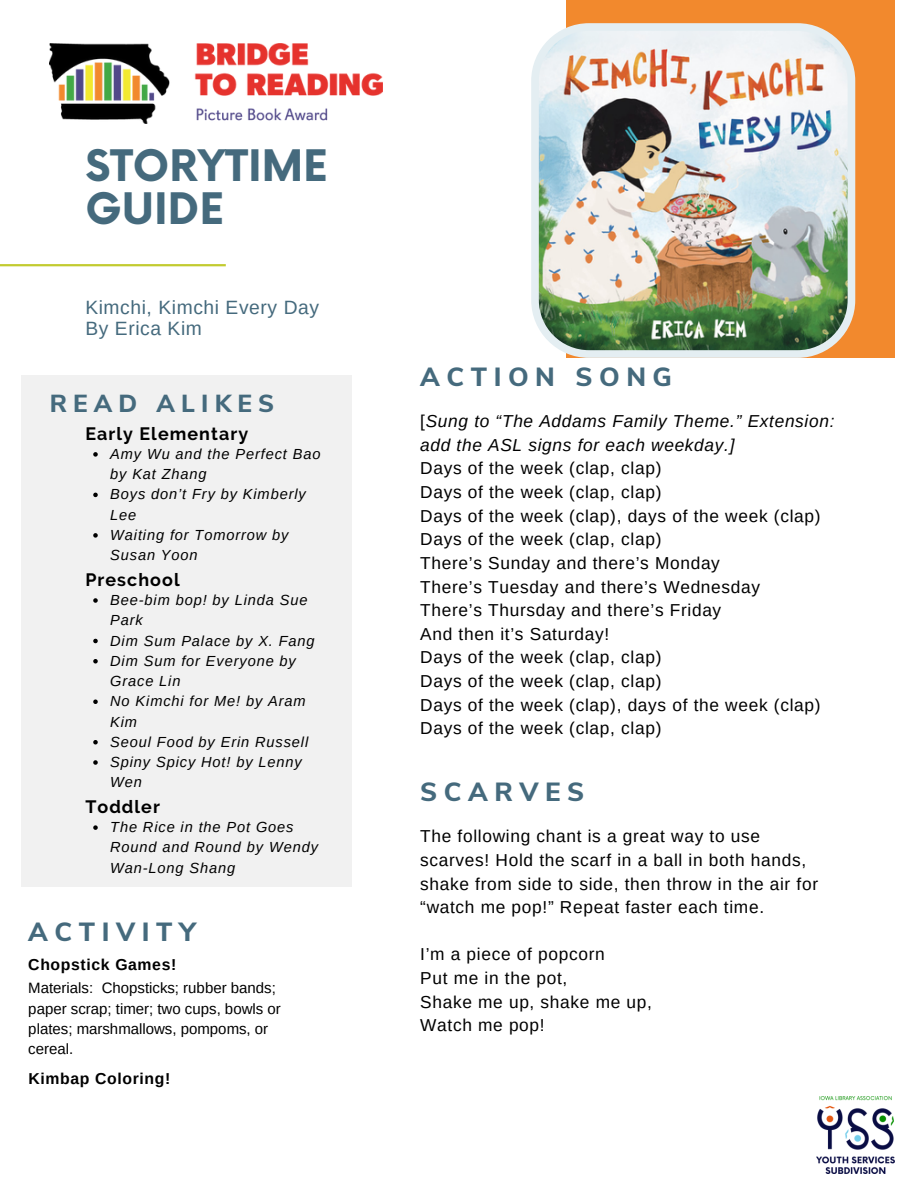
<style>
.page{position:relative;width:918px;height:1188px;background:#fff}
.page>*{position:absolute;margin:0;border:0;box-sizing:border-box;transform-origin:0 0}
.t1{font:700 42.3px/42.3px "Now";color:#456a7d}
.t2{font:800 26.25px "Nunito Sans";letter-spacing:.25em;color:#456a7d}
.t3{font:800 24.6px "Nunito Sans";letter-spacing:.25em;color:#456a7d}
.t4{font:19.2px/20.5px "Arimo";letter-spacing:.03em;color:#456a7d}
.t5{font:700 17.85px "Raleway";letter-spacing:.06em;color:#000}
.t6{font:17.25px/23.7px "Arimo";letter-spacing:.04em;color:#000}
.t7{font:700 15.75px "Arimo";letter-spacing:.04em;color:#000}
.t8{font:15px/20.2px "Arimo";color:#000}
.t9{font:italic 14.55px/20.2px "Arimo";letter-spacing:.06em;color:#000}
.s1{font-style:italic}
</style>
<div class="page">
<div style="left:566px;top:0;width:329px;height:358px;background:#f2892d"></div>
<div style="left:21px;top:375px;width:330px;height:511px;background:#f1f1f1"></div>
<hr style="left:0;top:264px;width:226px;height:2px;background:#c2cb30">
<img style="left:50px;top:43px;width:333px;height:80px">
<img style="left:816px;top:1096px;width:79px;height:78px">
<img style="left:531px;top:23px;width:324px;height:335px">
<svg style="left:93px;top:598px;width:5px;height:5px"></svg>
<svg style="left:93px;top:639px;width:5px;height:4px"></svg>
<svg style="left:93px;top:659px;width:5px;height:5px"></svg>
<svg style="left:93px;top:700px;width:5px;height:4px"></svg>
<svg style="left:93px;top:740px;width:5px;height:5px"></svg>
<svg style="left:93px;top:760px;width:5px;height:5px"></svg>
<svg style="left:93px;top:452px;width:5px;height:5px"></svg>
<svg style="left:93px;top:493px;width:5px;height:4px"></svg>
<svg style="left:93px;top:533px;width:5px;height:5px"></svg>
<svg style="left:93px;top:825px;width:5px;height:5px"></svg>
<p class="t1" style="left:85px;top:148px;width:244px">STORYTIME<br>GUIDE</p>
<p class="t4" style="left:85px;top:297px;width:235px">Kimchi, Kimchi Every Day<br>By Erica Kim</p>
<p class="t3" style="left:50px;top:387px;width:226px">READ ALIKES</p>
<p class="t9" style="left:110px;top:444px;width:212px">Amy Wu and the Perfect Bao by Kat Zhang</p>
<p class="t9" style="left:110px;top:484px;width:197px">Boys don’t Fry by Kimberly<br>Lee</p>
<p class="t9" style="left:110px;top:525px;width:180px">Waiting for Tomorrow by<br>Susan Yoon</p>
<h3 class="t5" style="left:85px;top:423px;width:164px">Early Elementary</h3>
<h3 class="t5" style="left:85px;top:570px;width:96px">Preschool</h3>
<p class="t9" style="left:110px;top:590px;width:199px">Bee-bim bop! by Linda Sue<br>Park</p>
<h2 class="t9" style="left:110px;top:630px;width:206px">Dim Sum Palace by X. Fang</h2>
<h3 class="t9" style="left:110px;top:651px;width:187px">Dim Sum for Everyone by<br>Grace Lin</h3>
<p class="t9" style="left:110px;top:691px;width:197px">No Kimchi for Me! by Aram<br>Kim</p>
<p class="t9" style="left:110px;top:732px;width:200px">Seoul Food by Erin Russell</p>
<p class="t9" style="left:110px;top:752px;width:193px">Spiny Spicy Hot! by Lenny<br>Wen</p>
<h6 class="t5" style="left:85px;top:797px;width:76px">Toddler</h6>
<h6 class="t9" style="left:110px;top:817px;width:209px">The Rice in the Pot Goes<br>Round and Round by Wendy<br>Wan-Long Shang</h6>
<h2 class="t2" style="left:28px;top:914px;width:169px">ACTIVITY</h2>
<p class="t7" style="left:28px;top:956px;width:150px">Chopstick Games!</p>
<h5 class="t8" style="left:28px;top:978px;width:254px">Materials: Chopsticks; rubber bands; paper scrap; timer; two cups, bowls or plates; marshmallows, pompoms, or cereal.</h5>
<p class="t7" style="left:28px;top:1069px;width:143px">Kimbap Coloring!</p>
<h5 class="t2" style="left:420px;top:360px;width:253px">ACTION SONG</h5>
<p class="t6" style="left:420px;top:409px;width:416px">[<span class="s1">Sung to “The Addams Family Theme.” Extension: add the ASL signs for each weekday.]<br></span>Days of the week (clap, clap)<br>Days of the week (clap, clap)<br>Days of the week (clap), days of the week (clap)<br>Days of the week (clap, clap)<br>There’s Sunday and there’s Monday<br>There’s Tuesday and there’s Wednesday<br>There’s Thursday and there’s Friday<br>And then it’s Saturday!<br>Days of the week (clap, clap)<br>Days of the week (clap, clap)<br>Days of the week (clap), days of the week (clap)<br>Days of the week (clap, clap)</p>
<h2 class="t2" style="left:420px;top:775px;width:166px">SCARVES</h2>
<h2 class="t6" style="left:420px;top:824px;width:399px">The following chant is a great way to use scarves! Hold the scarf in a ball in both hands, shake from side to side, then throw in the air for “watch me pop!” Repeat faster each time.</h2>
<h6 class="t6" style="left:420px;top:943px;width:233px">I’m a piece of popcorn<br>Put me in the pot,<br>Shake me up, shake me up,<br>Watch me pop!</h6>
</div>
